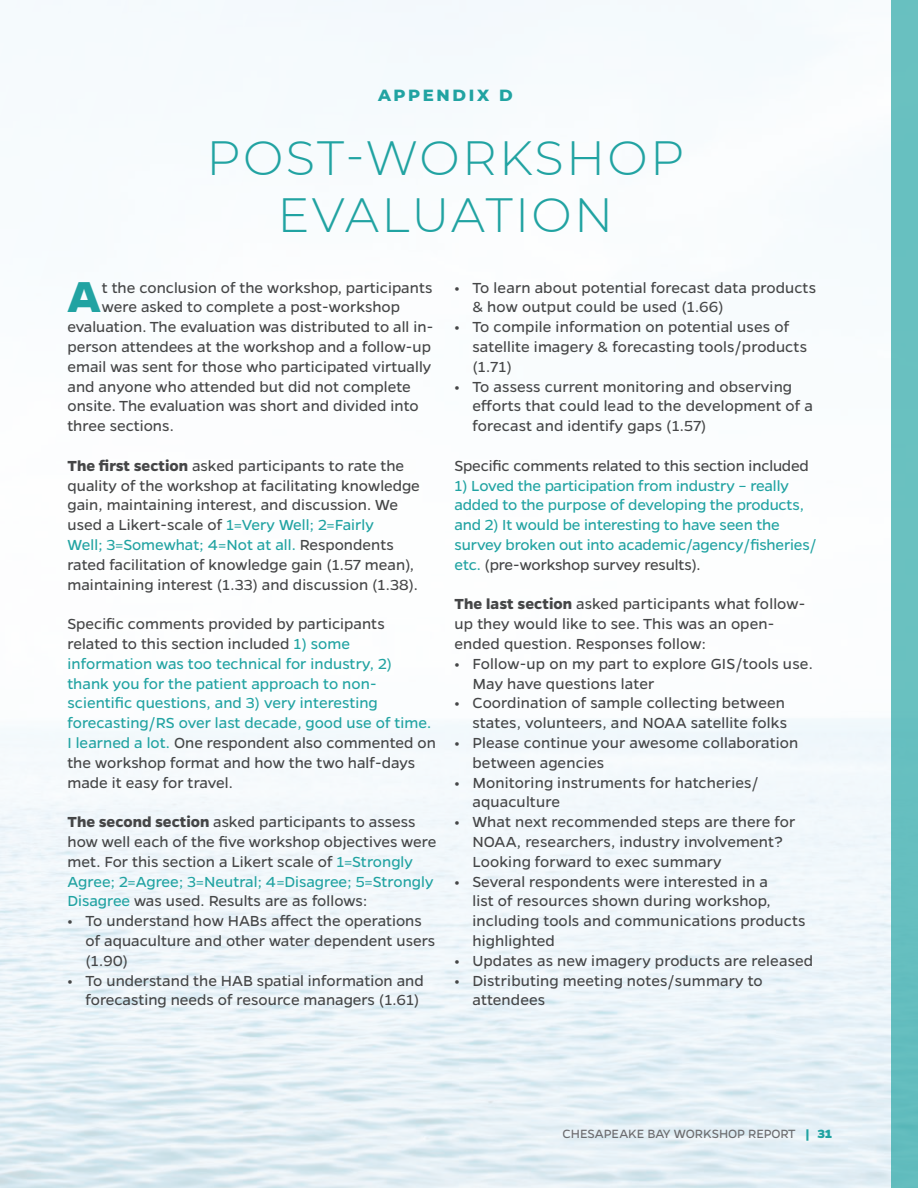
<style>
.page{position:relative;width:918px;height:1188px;background:#fff}
.page>*{position:absolute;margin:0;border:0;box-sizing:border-box;transform-origin:0 0}
.t1{font:700 48.9px "Gentona";color:#21a3a2}
.t2{font:300 48px/57.6px "Montserrat";letter-spacing:.05em;color:#21a3a2;text-align:center}
.t3{font:16.5px/19.8px "Gentona";letter-spacing:.005em;color:#454647}
.t4{font:16.5px/19.8px "Gentona";letter-spacing:-.005em;color:#21a3a2}
.t5{font:800 16.5px "Montserrat";letter-spacing:.16em;color:#21a3a2}
.t6{font:13.5px "Gentona";letter-spacing:-.005em;color:#6c6c6f}
.s1{font-weight:700}
.s2{color:#21a3a2}
.s3{color:#454647}
.s4{font-weight:700;font-size:15px}
.s5{font-weight:800;color:#21a3a2}
</style>
<div class="page">
<div style="left:891px;top:0;width:27px;height:1188px;background:#68c0c0"></div>
<p class="t5" style="left:378px;top:83px;width:136px">APPENDIX D</p>
<h2 class="t2" style="left:207px;top:127px;width:479px">POST-WORKSHOP<br>EVALUATION</h2>
<h1 class="t1" style="left:67px;top:269px;width:36px">A</h1>
<p class="t3" style="left:102px;top:278px;width:332px">t the conclusion of the workshop, participants</p>
<p class="t3" style="left:102px;top:297px;width:300px">were asked to complete a post-workshop</p>
<p class="t3" style="left:67px;top:317px;width:367px">evaluation. The evaluation was distributed to all in-</p>
<p class="t3" style="left:67px;top:337px;width:365px">person attendees at the workshop and a follow-up</p>
<p class="t3" style="left:67px;top:357px;width:365px">email was sent for those who participated virtually</p>
<p class="t3" style="left:67px;top:377px;width:345px">and anyone who attended but did not complete</p>
<p class="t3" style="left:67px;top:396px;width:353px">onsite. The evaluation was short and divided into</p>
<p class="t3" style="left:67px;top:416px;width:108px">three sections.</p>
<p class="t3" style="left:67px;top:456px;width:354px"><span class="s1">The first section</span> asked participants to rate the quality of the workshop at facilitating knowledge gain, maintaining interest, and discussion. We used a Likert-scale of <span class="s2">1=Very Well; 2=Fairly<br>Well; 3=Somewhat; 4=Not at all.</span> Respondents rated facilitation of knowledge gain (1.57 mean), maintaining interest (1.33) and discussion (1.38).</p>
<p class="t4" style="left:67px;top:614px;width:370px"><span class="s3">Specific comments provided by participants related to this section included</span> 1) some information was too technical for industry, 2) thank you for the patient approach to non&shy;scientific questions, and 3) very interesting forecasting/RS over last decade, good use of time.<br>I learned a lot. <span class="s3">One respondent also commented on the workshop format and how the two half-days made it easy for travel.</span></p>
<p class="t3" style="left:67px;top:812px;width:370px"><span class="s1">The second section</span> asked participants to assess how well each of the five workshop objectives were met. For this section a Likert scale of <span class="s2">1=Strongly Agree; 2=Agree; 3=Neutral; 4=Disagree; 5=Strongly Disagree</span> was used. Results are as follows:</p>
<p class="t3" style="left:86px;top:911px;width:351px;text-indent:-18px"><span class="s4">•</span> To understand how HABs affect the operations of aquaculture and other water dependent users (1.90)</p>
<p class="t3" style="left:68px;top:971px;width:358px;text-align:right"><span class="s4">•</span> To understand the HAB spatial information and forecasting needs of resource managers (1.61)</p>
<p class="t3" style="left:472px;top:278px;width:345px;text-indent:-18px"><span class="s4">•</span> To learn about potential forecast data products &amp; how output could be used (1.66)</p>
<p class="t3" style="left:472px;top:317px;width:336px;text-indent:-18px"><span class="s4">•</span> To compile information on potential uses of satellite imagery &amp; forecasting tools/products (1.71)</p>
<p class="t3" style="left:472px;top:377px;width:342px;text-indent:-18px"><span class="s4">•</span> To assess current monitoring and observing efforts that could lead to the development of a forecast and identify gaps (1.57)</p>
<p class="t3" style="left:454px;top:456px;width:356px">Specific comments related to this section included</p>
<p class="t4" style="left:454px;top:476px;width:364px">1) Loved the participation from industry – really added to the purpose of developing the products, and 2) It would be interesting to have seen the survey broken out into academic/agency/fisheries/ etc. <span class="s3">(pre-workshop survey results).</span></p>
<p class="t3" style="left:454px;top:594px;width:352px"><span class="s1">The last section</span> asked participants what follow&shy;up they would like to see. This was an open&shy;ended question. Responses follow:</p>
<p class="t3" style="left:472px;top:654px;width:342px;text-indent:-18px"><span class="s4">•</span> Follow-up on my part to explore GIS/tools use.<br>May have questions later</p>
<p class="t3" style="left:454px;top:693px;width:334px;text-align:right"><span class="s4">•</span> Coordination of sample collecting between states, volunteers, and NOAA satellite folks</p>
<p class="t3" style="left:472px;top:733px;width:327px;text-indent:-18px"><span class="s4">•</span> Please continue your awesome collaboration between agencies</p>
<p class="t3" style="left:472px;top:773px;width:288px;text-indent:-18px"><span class="s4">•</span> Monitoring instruments for hatcheries/ aquaculture</p>
<p class="t3" style="left:472px;top:812px;width:325px;text-indent:-18px"><span class="s4">•</span> What next recommended steps are there for<br>NOAA, researchers, industry involvement?<br>Looking forward to exec summary</p>
<p class="t3" style="left:472px;top:872px;width:335px;text-indent:-18px"><span class="s4">•</span> Several respondents were interested in a<br>list of resources shown during workshop, including tools and communications products highlighted</p>
<p class="t3" style="left:454px;top:951px;width:360px"><span class="s4">•</span> Updates as new imagery products are released</p>
<p class="t3" style="left:472px;top:971px;width:292px;text-indent:-18px"><span class="s4">•</span> Distributing meeting notes/summary to attendees</p>
<p class="t6" style="left:562px;top:1126px;width:271px">CHESAPEAKE BAY WORKSHOP REPORT <span class="s5">| 31</span></p>
</div>
